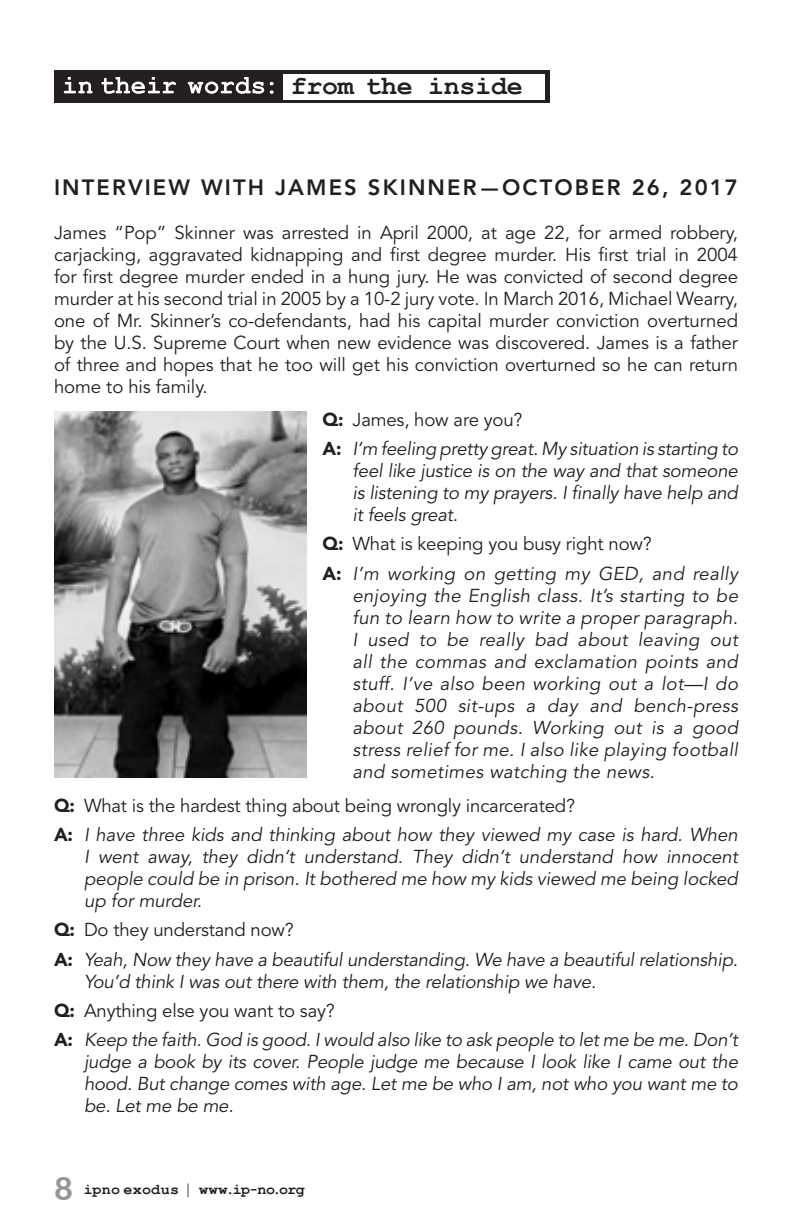
<style>
.page{position:relative;width:792px;height:1224px;background:#fff}
.page>*{position:absolute;margin:0;border:0;box-sizing:border-box;transform-origin:0 0}
.PARAGRAPH_BOLD{font:700 26.6px "Courier New";letter-spacing:-.01em;color:#231f20}
.PARAGRAPH_9_3_11{font:800 22px "Avenir";letter-spacing:.095em;color:#231f20}
.PARAGRAPH_9_3_11-2{font:italic 18.6px/22px "Avenir";letter-spacing:-.01em;color:#231f20;text-align:justify}
.PARAGRAPH_9_3_11-3{font:18.6px/22px "Avenir";letter-spacing:-.01em;color:#231f20;text-align:justify}
.PARAGRAPH_9_3_11-4{font:700 15px "Courier New";letter-spacing:.01em;color:#231f20}
.s1{font-weight:900}
.s2{font-weight:900;font-style:normal}
.s3{font-family:"Arial Rounded MT Bold";font-weight:400;font-size:32px;color:#939598}
.s4{font-weight:400;font-size:19px}
</style>
<div class="page">
<div style="left:54px;top:71px;width:495px;height:32px;background:#231f20"></div>
<div style="left:284px;top:74px;width:261px;height:25px;background:#fff"></div>
<svg style="left:64px;top:77px;width:210px;height:17px"></svg>
<img style="left:54px;top:411px;width:253px;height:367px">
<p class="PARAGRAPH_BOLD" style="left:291px;top:69px;width:233px">from the inside</p>
<p class="PARAGRAPH_9_3_11" style="left:54px;top:175px;width:686px">INTERVIEW WITH JAMES SKINNER — OCTOBER 26, 2017</p>
<p class="PARAGRAPH_9_3_11-3" style="left:54px;top:222px;width:686px">James “Pop” Skinner was arrested in April 2000, at age 22, for armed robbery, carjacking, aggravated kidnapping and first degree murder. His first trial in 2004 for first degree murder ended in a hung jury. He was convicted of second degree murder at his second trial in 2005 by a 10-2 jury vote. In March 2016, Michael Wearry, one of Mr. Skinner’s co-defendants, had his capital murder conviction overturned by the U.S. Supreme Court when new evidence was discovered. James is a father of three and hopes that he too will get his conviction overturned so he can return home to his family.</p>
<p class="PARAGRAPH_9_3_11-3" style="left:323px;top:409px;width:202px"><span class="s1">Q:</span> James, how are you?</p>
<p class="PARAGRAPH_9_3_11-2" style="left:353px;top:438px;width:387px;text-indent:-30px"><span class="s2">A:</span> I’m feeling pretty great. My situation is starting to feel like justice is on the way and that someone is listening to my prayers. I finally have help and it feels great.</p>
<p class="PARAGRAPH_9_3_11-3" style="left:323px;top:534px;width:331px"><span class="s1">Q:</span> What is keeping you busy right now?</p>
<p class="PARAGRAPH_9_3_11-2" style="left:353px;top:563px;width:387px;text-indent:-30px"><span class="s2">A:</span> I’m working on getting my GED, and really enjoying the English class. It’s starting to be fun to learn how to write a proper paragraph.<br>I used to be really bad about leaving out all the commas and exclamation points and stuff. I’ve also been working out a lot—I do about 500 sit-ups a day and bench-press about 260 pounds. Working out is a good stress relief for me. I also like playing football and sometimes watching the news.</p>
<p class="PARAGRAPH_9_3_11-3" style="left:54px;top:795px;width:523px"><span class="s1">Q:</span> What is the hardest thing about being wrongly incarcerated?</p>
<p class="PARAGRAPH_9_3_11-2" style="left:84px;top:824px;width:656px;text-indent:-30px"><span class="s2">A:</span> I have three kids and thinking about how they viewed my case is hard. When I went away, they didn’t understand. They didn’t understand how innocent people could be in prison. It bothered me how my kids viewed me being locked up for murder.</p>
<p class="PARAGRAPH_9_3_11-3" style="left:54px;top:919px;width:241px"><span class="s1">Q:</span> Do they understand now?</p>
<p class="PARAGRAPH_9_3_11-2" style="left:84px;top:949px;width:656px;text-indent:-30px"><span class="s2">A:</span> Yeah, Now they have a beautiful understanding. We have a beautiful relationship.<br>You’d think I was out there with them, the relationship we have.</p>
<p class="PARAGRAPH_9_3_11-3" style="left:54px;top:1000px;width:282px"><span class="s1">Q:</span> Anything else you want to say?</p>
<p class="PARAGRAPH_9_3_11-2" style="left:84px;top:1029px;width:656px;text-indent:-30px"><span class="s2">A:</span> Keep the faith. God is good. I would also like to ask people to let me be me. Don’t judge a book by its cover. People judge me because I look like I came out the hood. But change comes with age. Let me be who I am, not who you want me to be. Let me be me.</p>
<p class="PARAGRAPH_9_3_11-4" style="left:54px;top:1180px;width:252px"><span class="s3">8</span> ipno exodus <span class="s4">|</span> www.ip-no.org</p>
</div>
